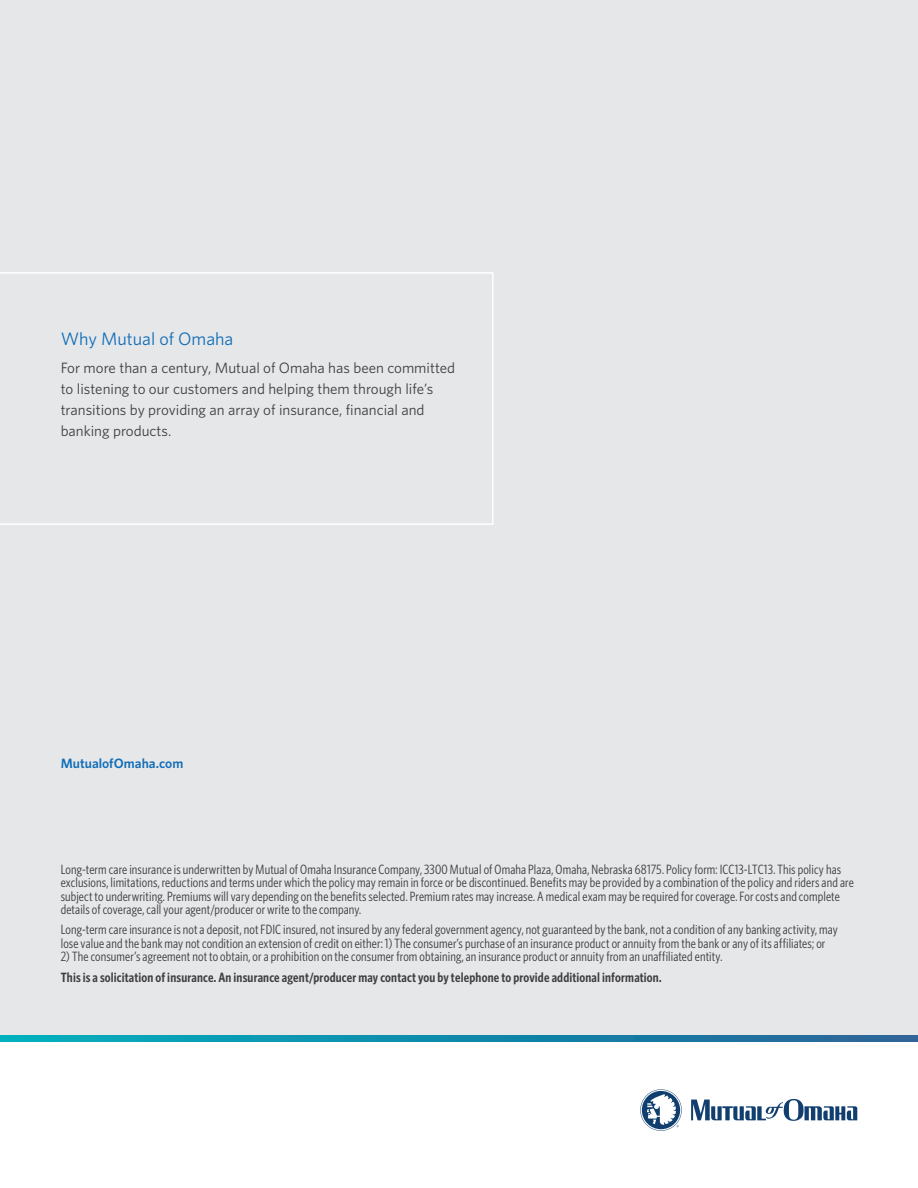
<style>
.page{position:relative;width:918px;height:1188px;background:#fff}
.page>*{position:absolute;margin:0;border:0;box-sizing:border-box;transform-origin:0 0}
.t1{font:18px "Whitney";color:#106db7}
.t2{font:15px/21px "Whitney";color:#3e3e3f}
.t3{font:13.5px/13.5px "Whitney Condensed";letter-spacing:.01em;color:#3e3e3f}
.t4{font:600 13.5px "Whitney Condensed";letter-spacing:.015em;color:#3e3e3f}
.t5{font:600 13.5px "Whitney";color:#106db7}
</style>
<div class="page">
<div style="left:0;top:0;width:918px;height:1039px;background:#e6e7e9"></div>
<svg style="left:0;top:1036px;width:918px;height:5px;background:#1289aa"></svg>
<svg style="left:0;top:272px;width:494px;height:253px"></svg>
<svg style="left:691px;top:1099px;width:166px;height:22px"></svg>
<svg style="left:640px;top:1089px;width:42px;height:42px"></svg>
<h1 class="t1" style="left:61px;top:327px;width:174px">Why Mutual of Omaha</h1>
<p class="t2" style="left:61px;top:357px;width:396px">For more than a century, Mutual of Omaha has been committed to listening to our customers and helping them through life’s transitions by providing an array of insurance, financial and banking products.</p>
<p class="t5" style="left:61px;top:754px;width:124px">MutualofOmaha.com</p>
<p class="t3" style="left:61px;top:862px;width:795px">Long-term care insurance is underwritten by Mutual of Omaha Insurance Company, 3300 Mutual of Omaha Plaza, Omaha, Nebraska 68175. Policy form: ICC13-LTC13. This policy has exclusions, limitations, reductions and terms under which the policy may remain in force or be discontinued. Benefits may be provided by a combination of the policy and riders and are subject to underwriting. Premiums will vary depending on the benefits selected. Premium rates may increase. A medical exam may be required for coverage. For costs and complete details of coverage, call your agent/producer or write to the company.</p>
<p class="t3" style="left:61px;top:923px;width:779px">Long-term care insurance is not a deposit, not FDIC insured, not insured by any federal government agency, not guaranteed by the bank, not a condition of any banking activity, may lose value and the bank may not condition an extension of credit on either: 1) The consumer’s purchase of an insurance product or annuity from the bank or any of its affiliates; or</p>
<p class="t3" style="left:61px;top:950px;width:663px">2) The consumer’s agreement not to obtain, or a prohibition on the consumer from obtaining, an insurance product or annuity from an unaffiliated entity.</p>
<p class="t4" style="left:61px;top:968px;width:602px">This is a solicitation of insurance. An insurance agent/producer may contact you by telephone to provide additional information.</p>
</div>
